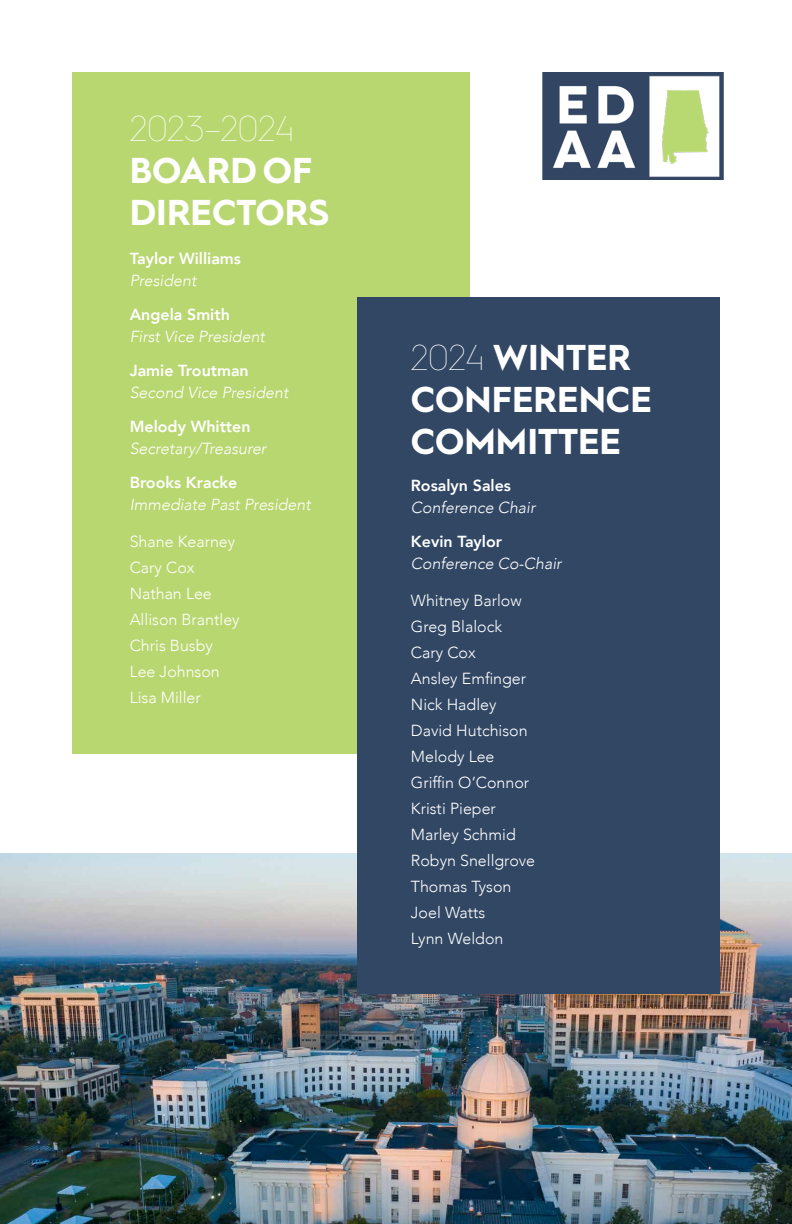
<style>
.page{position:relative;width:792px;height:1224px;background:#fff}
.page>*{position:absolute;margin:0;border:0;box-sizing:border-box;transform-origin:0 0}
.t1{font:700 36px/42px "Hurme Geometric Sans 1";color:#fff}
.t2{font:100 36px "Hurme Geometric Sans 1";color:#fff}
.t3{font:300 16px/26px "Avenir";color:#fff}
.t4{font:italic 300 16px "Avenir";color:#fff}
.t5{font:800 16px "Avenir";color:#fff}
.s1{font-weight:100}
</style>
<div class="page">
<img style="left:0;top:854px;width:792px;height:370px">
<div style="left:72px;top:72px;width:397px;height:681px;background:#b9d771"></div>
<div style="left:357px;top:297px;width:363px;height:697px;background:#314764"></div>
<img style="left:542px;top:72px;width:182px;height:108px">
<h1 class="t2" style="left:130px;top:105px;width:167px">2023–2024</h1>
<h1 class="t1" style="left:130px;top:148px;width:201px">BOARD OF<br>DIRECTORS</h1>
<p class="t5" style="left:130px;top:246px;width:113px">Taylor Williams</p>
<p class="t4" style="left:130px;top:271px;width:68px">President</p>
<p class="t5" style="left:130px;top:302px;width:102px">Angela Smith</p>
<p class="t4" style="left:130px;top:327px;width:137px">First Vice President</p>
<p class="t5" style="left:130px;top:358px;width:121px">Jamie Troutman</p>
<p class="t4" style="left:130px;top:383px;width:160px">Second Vice President</p>
<p class="t5" style="left:130px;top:414px;width:122px">Melody Whitten</p>
<p class="t4" style="left:130px;top:439px;width:138px">Secretary/Treasurer</p>
<p class="t5" style="left:130px;top:470px;width:109px">Brooks Kracke</p>
<p class="t4" style="left:130px;top:495px;width:183px">Immediate Past President</p>
<p class="t3" style="left:130px;top:529px;width:111px">Shane Kearney<br>Cary Cox<br>Nathan Lee<br>Allison Brantley<br>Chris Busby<br>Lee Johnson<br>Lisa Miller</p>
<h1 class="t1" style="left:411px;top:335px;width:243px"><span class="s1">2024</span> WINTER<br>CONFERENCE<br>COMMITTEE</h1>
<p class="t5" style="left:411px;top:473px;width:102px">Rosalyn Sales</p>
<p class="t4" style="left:411px;top:498px;width:126px">Conference Chair</p>
<p class="t5" style="left:411px;top:529px;width:93px">Kevin Taylor</p>
<p class="t4" style="left:411px;top:554px;width:152px">Conference Co-Chair</p>
<p class="t3" style="left:411px;top:588px;width:126px">Whitney Barlow<br>Greg Blalock<br>Cary Cox<br>Ansley Emfinger<br>Nick Hadley<br>David Hutchison<br>Melody Lee<br>Griffin O’Connor<br>Kristi Pieper<br>Marley Schmid<br>Robyn Snellgrove<br>Thomas Tyson<br>Joel Watts<br>Lynn Weldon</p>
</div>
